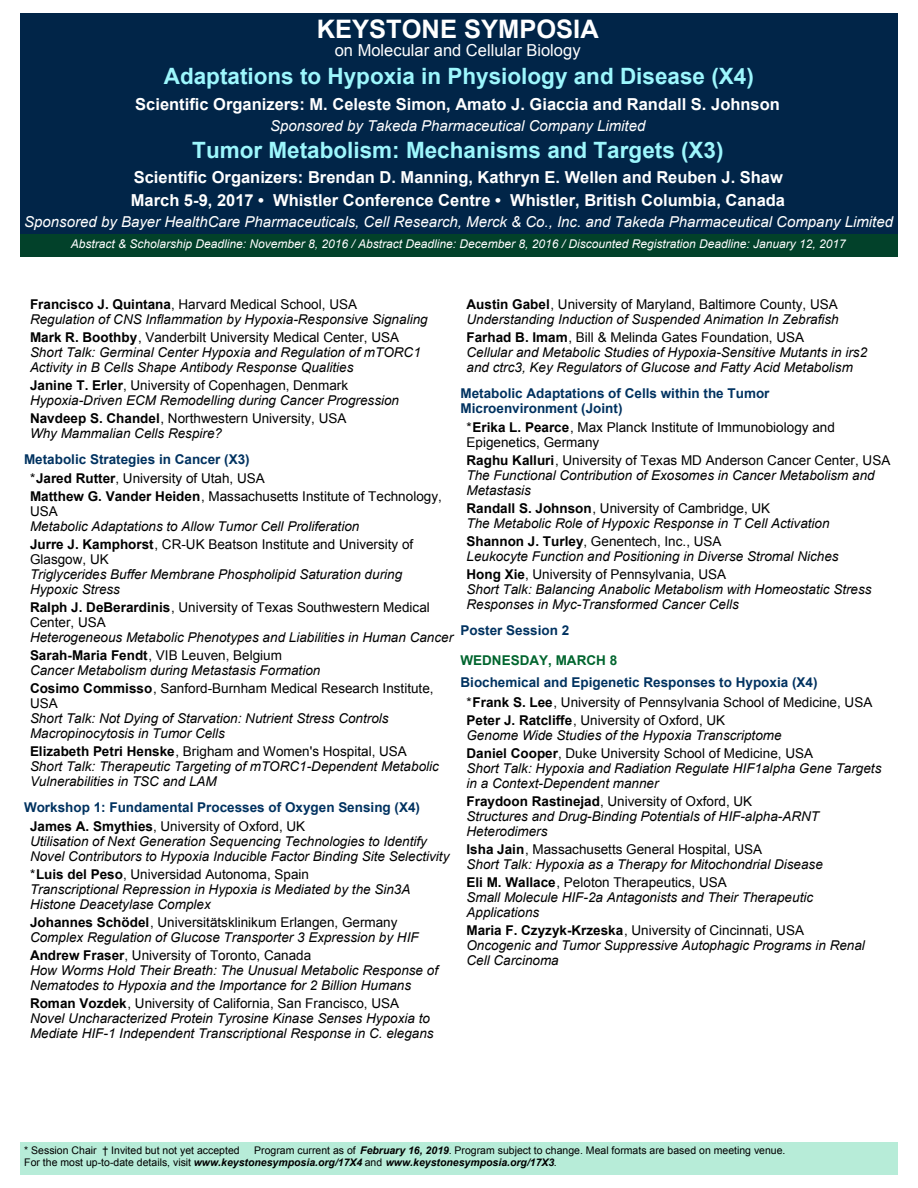
<style>
.page{position:relative;width:918px;height:1188px;background:#fff}
.page>*{position:absolute;margin:0;border:0;box-sizing:border-box;transform-origin:0 0}
.t1{font:700 25.5px "Arial";color:#fff}
.t2{font:700 22.5px "Arial";color:#9df7fd}
.t3{font:700 16.5px/22.5px "Arial";color:#fff}
.t4{font:16.5px "Arial";color:#fff}
.t5{font:italic 15px "Arial";color:#fff}
.t6{font:italic 13.5px/15px "Arial";color:#000}
.t7{font:700 13.5px/19.5px "Arial";color:#003260}
.t8{font:13.5px/15px "Arial";color:#000}
.t9{font:700 13.5px "Arial";color:#00652e}
.t10{font:italic 12px "Arial";color:#fff}
.t11{font:10.5px/12px "Arial";color:#000}
.s1{font-weight:700;font-style:normal}
.s2{font-style:normal}
.s3{font-weight:700}
.s4{font-style:italic}
.s5{font-weight:400;color:#000}
.s6{color:#000}
.s7{font-weight:700;font-style:italic}
</style>
<div class="page">
<div style="left:20px;top:1142px;width:877px;height:33px;background:#b7ecd8"></div>
<div style="left:20px;top:14px;width:877px;height:220px;background:#012548"></div>
<div style="left:20px;top:234px;width:877px;height:22px;background:#02412a"></div>
<h1 class="t1" style="left:317px;top:19px;width:283px">KEYSTONE SYMPOSIA</h1>
<p class="t4" style="left:335px;top:43px;width:247px">on Molecular and Cellular Biology</p>
<h2 class="t2" style="left:164px;top:68px;width:592px">Adaptations to Hypoxia in Physiology and Disease (X4)</h2>
<p class="t3" style="left:135px;top:94px;width:646px">Scientific Organizers: M. Celeste Simon, Amato J. Giaccia and Randall S. Johnson</p>
<p class="t5" style="left:270px;top:120px;width:377px">Sponsored by Takeda Pharmaceutical Company Limited</p>
<h2 class="t2" style="left:192px;top:141px;width:533px">Tumor Metabolism: Mechanisms and Targets (X3)</h2>
<p class="t3" style="left:131px;top:167px;width:656px">Scientific Organizers: Brendan D. Manning, Kathryn E. Wellen and Reuben J. Shaw<br>March 5-9, 2017 • Whistler Conference Centre • Whistler, British Columbia, Canada</p>
<p class="t5" style="left:24px;top:216px;width:870px">Sponsored by Bayer HealthCare Pharmaceuticals, Cell Research, Merck &amp; Co., Inc. and Takeda Pharmaceutical Company Limited</p>
<p class="t10" style="left:71px;top:239px;width:777px">Abstract &amp; Scholarship Deadline: November 8, 2016 / Abstract Deadline: December 8, 2016 / Discounted Registration Deadline: January 12, 2017</p>
<p class="t6" style="left:30px;top:298px;width:399px"><span class="s1">Francisco J. Quintana</span><span class="s2">, Harvard Medical School, USA<br></span>Regulation of CNS Inflammation by Hypoxia-Responsive Signaling</p>
<p class="t6" style="left:30px;top:331px;width:392px"><span class="s1">Mark R. Boothby</span><span class="s2">, Vanderbilt University Medical Center, USA<br></span>Short Talk: Germinal Center Hypoxia and Regulation of mTORC1<br>Activity in B Cells Shape Antibody Response Qualities</p>
<p class="t6" style="left:30px;top:379px;width:371px"><span class="s1">Janine T. Erler</span><span class="s2">, University of Copenhagen, Denmark<br></span>Hypoxia-Driven ECM Remodelling during Cancer Progression</p>
<p class="t8" style="left:30px;top:412px;width:318px"><span class="s3">Navdeep S. Chandel</span>, Northwestern University, USA<br><span class="s4">Why Mammalian Cells Respire?</span></p>
<p class="t7" style="left:30px;top:450px;width:236px;text-indent:-6px">Metabolic Strategies in Cancer (X3) <span class="s5">*</span><span class="s6">Jared Rutter</span><span class="s5">, University of Utah, USA</span></p>
<p class="t8" style="left:30px;top:490px;width:413px"><span class="s3">Matthew G. Vander Heiden</span>, Massachusetts Institute of Technology,<br>USA</p>
<p class="t6" style="left:30px;top:518px;width:385px;line-height:18px">Metabolic Adaptations to Allow Tumor Cell Proliferation<br><span class="s1">Jurre J. Kamphorst</span><span class="s2">, CR-UK Beatson Institute and University of</span></p>
<p class="t8" style="left:30px;top:553px;width:80px">Glasgow, UK</p>
<p class="t6" style="left:30px;top:568px;width:374px">Triglycerides Buffer Membrane Phospholipid Saturation during<br>Hypoxic Stress</p>
<p class="t8" style="left:30px;top:601px;width:401px"><span class="s3">Ralph J. DeBerardinis</span>, University of Texas Southwestern Medical<br>Center, USA</p>
<p class="t6" style="left:30px;top:629px;width:425px;line-height:18px">Heterogeneous Metabolic Phenotypes and Liabilities in Human Cancer<br><span class="s1">Sarah-Maria Fendt</span><span class="s2">, VIB Leuven, Belgium</span></p>
<p class="t6" style="left:30px;top:662px;width:405px;line-height:18px">Cancer Metabolism during Metastasis Formation<br><span class="s1">Cosimo Commisso</span><span class="s2">, Sanford-Burnham Medical Research Institute,</span></p>
<p class="t8" style="left:30px;top:697px;width:29px">USA</p>
<p class="t6" style="left:30px;top:712px;width:360px">Short Talk: Not Dying of Starvation: Nutrient Stress Controls<br>Macropinocytosis in Tumor Cells</p>
<p class="t6" style="left:30px;top:745px;width:410px"><span class="s1">Elizabeth Petri Henske</span><span class="s2">, Brigham and Women's Hospital, USA<br></span>Short Talk: Therapeutic Targeting of mTORC1-Dependent Metabolic<br>Vulnerabilities in TSC and LAM</p>
<p class="t7" style="left:30px;top:798px;width:392px;text-indent:-6px">Workshop 1: Fundamental Processes of Oxygen Sensing (X4)<br><span class="s6">James A. Smythies</span><span class="s5">, University of Oxford, UK</span></p>
<p class="t6" style="left:30px;top:835px;width:421px">Utilisation of Next Generation Sequencing Technologies to Identify<br>Novel Contributors to Hypoxia Inducible Factor Binding Site Selectivity</p>
<p class="t6" style="left:30px;top:868px;width:382px"><span class="s2">*</span><span class="s1">Luis del Peso</span><span class="s2">, Universidad Autonoma, Spain<br></span>Transcriptional Repression in Hypoxia is Mediated by the Sin3A<br>Histone Deacetylase Complex</p>
<p class="t6" style="left:30px;top:916px;width:390px"><span class="s1">Johannes Schödel</span><span class="s2">, Universitätsklinikum Erlangen, Germany<br></span>Complex Regulation of Glucose Transporter 3 Expression by HIF</p>
<p class="t6" style="left:30px;top:949px;width:410px"><span class="s1">Andrew Fraser</span><span class="s2">, University of Toronto, Canada<br></span>How Worms Hold Their Breath: The Unusual Metabolic Response of<br>Nematodes to Hypoxia and the Importance for 2 Billion Humans</p>
<p class="t6" style="left:30px;top:997px;width:405px"><span class="s1">Roman Vozdek</span><span class="s2">, University of California, San Francisco, USA<br></span>Novel Uncharacterized Protein Tyrosine Kinase Senses Hypoxia to<br>Mediate HIF-1 Independent Transcriptional Response in C. elegans</p>
<p class="t6" style="left:466px;top:298px;width:374px"><span class="s1">Austin Gabel</span><span class="s2">, University of Maryland, Baltimore County, USA<br></span>Understanding Induction of Suspended Animation In Zebrafish</p>
<p class="t6" style="left:466px;top:331px;width:402px"><span class="s1">Farhad B. Imam</span><span class="s2">, Bill &amp; Melinda Gates Foundation, USA<br></span>Cellular and Metabolic Studies of Hypoxia-Sensitive Mutants in irs2 and ctrc3, Key Regulators of Glucose and Fatty Acid Metabolism</p>
<p class="t7" style="left:460px;top:387px;width:311px;line-height:15px">Metabolic Adaptations of Cells within the Tumor<br>Microenvironment (Joint)</p>
<p class="t8" style="left:466px;top:421px;width:370px">*<span class="s3">Erika L. Pearce</span>, Max Planck Institute of Immunobiology and<br>Epigenetics, Germany</p>
<p class="t6" style="left:466px;top:454px;width:425px"><span class="s1">Raghu Kalluri</span><span class="s2">, University of Texas MD Anderson Cancer Center, USA<br></span>The Functional Contribution of Exosomes in Cancer Metabolism and<br>Metastasis</p>
<p class="t6" style="left:466px;top:502px;width:365px"><span class="s1">Randall S. Johnson</span><span class="s2">, University of Cambridge, UK<br></span>The Metabolic Role of Hypoxic Response in T Cell Activation</p>
<p class="t6" style="left:466px;top:535px;width:374px"><span class="s1">Shannon J. Turley</span><span class="s2">, Genentech, Inc., USA<br></span>Leukocyte Function and Positioning in Diverse Stromal Niches</p>
<p class="t6" style="left:466px;top:568px;width:407px"><span class="s1">Hong Xie</span><span class="s2">, University of Pennsylvania, USA<br></span>Short Talk: Balancing Anabolic Metabolism with Homeostatic Stress<br>Responses in Myc-Transformed Cancer Cells</p>
<p class="t7" style="left:460px;top:621px;width:110px">Poster Session 2</p>
<p class="t9" style="left:460px;top:655px;width:158px">WEDNESDAY, MARCH 8</p>
<p class="t7" style="left:466px;top:674px;width:407px;text-indent:-6px">Biochemical and Epigenetic Responses to Hypoxia (X4)<br><span class="s5">*</span><span class="s6">Frank S. Lee</span><span class="s5">, University of Pennsylvania School of Medicine, USA</span></p>
<p class="t6" style="left:466px;top:713px;width:317px"><span class="s1">Peter J. Ratcliffe</span><span class="s2">, University of Oxford, UK<br></span>Genome Wide Studies of the Hypoxia Transcriptome</p>
<p class="t6" style="left:466px;top:746px;width:416px"><span class="s1">Daniel Cooper</span><span class="s2">, Duke University School of Medicine, USA<br></span>Short Talk: Hypoxia and Radiation Regulate HIF1alpha Gene Targets in a Context-Dependent manner</p>
<p class="t6" style="left:466px;top:794px;width:354px"><span class="s1">Fraydoon Rastinejad</span><span class="s2">, University of Oxford, UK<br></span>Structures and Drug-Binding Potentials of HIF-alpha-ARNT<br>Heterodimers</p>
<p class="t6" style="left:466px;top:842px;width:358px"><span class="s1">Isha Jain</span><span class="s2">, Massachusetts General Hospital, USA<br></span>Short Talk: Hypoxia as a Therapy for Mitochondrial Disease</p>
<p class="t6" style="left:466px;top:875px;width:348px"><span class="s1">Eli M. Wallace</span><span class="s2">, Peloton Therapeutics, USA<br></span>Small Molecule HIF-2a Antagonists and Their Therapeutic<br>Applications</p>
<p class="t6" style="left:466px;top:923px;width:400px"><span class="s1">Maria F. Czyzyk-Krzeska</span><span class="s2">, University of Cincinnati, USA<br></span>Oncogenic and Tumor Suppressive Autophagic Programs in Renal<br>Cell Carcinoma</p>
<p class="t11" style="left:24px;top:1145px;width:217px">* Session Chair † Invited but not yet accepted</p>
<p class="t11" style="left:24px;top:1145px;width:763px;text-indent:230px">Program current as of <span class="s7">February 16, 2019</span>. Program subject to change. Meal formats are based on meeting venue.<br>For the most up-to-date details, visit <span class="s7">www.keystonesymposia.org/17X4</span> and <span class="s7">www.keystonesymposia.org/17X3</span>.</p>
</div>
